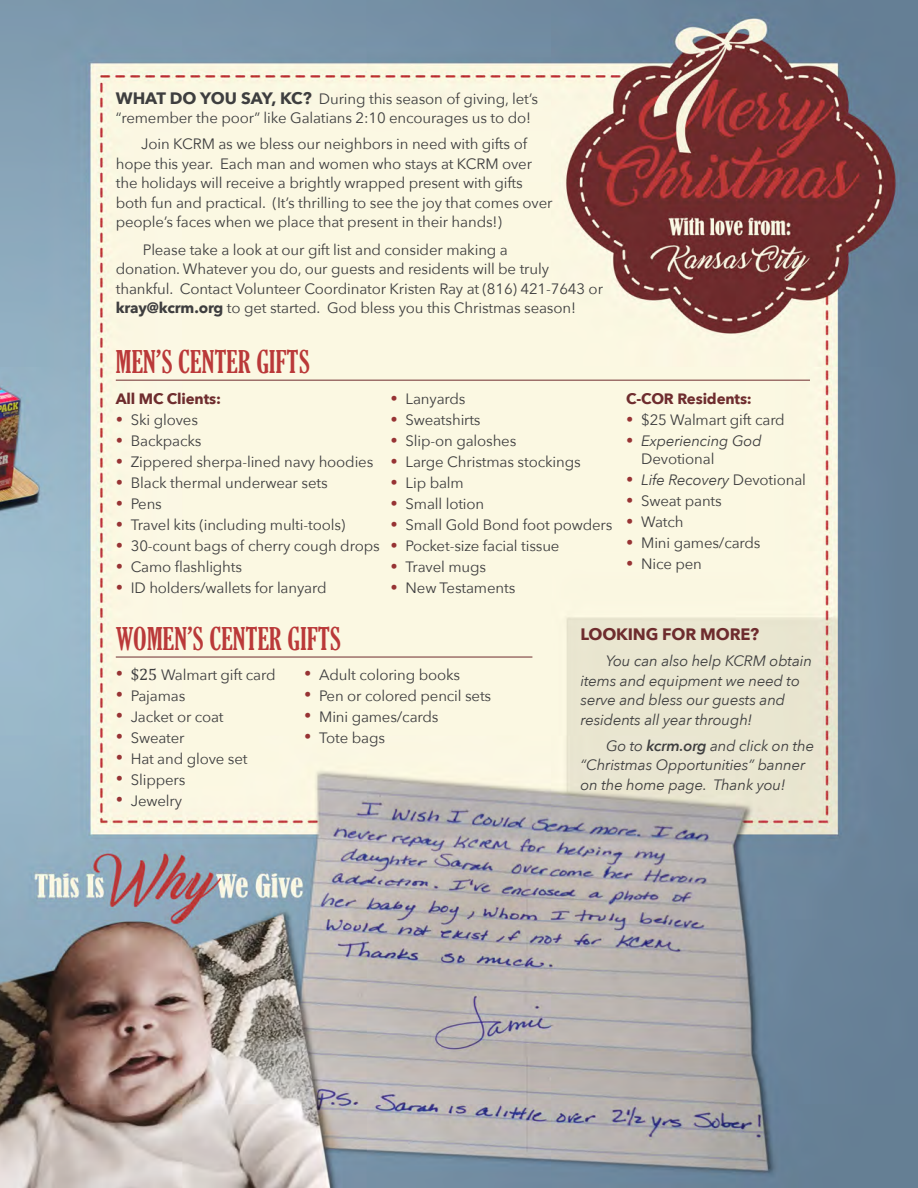
<style>
.page{position:relative;width:918px;height:1188px;background:#fff}
.page>*{position:absolute;margin:0;border:0;box-sizing:border-box;transform-origin:0 0}
.t1{font:extra-condensed 30px "Gloucester";letter-spacing:.01em;color:#ba3939}
.t2{font:700 16.5px "Avenir Next";letter-spacing:-.01em;color:#6e2c2e}
.t3{font:15px/19.5px "Avenir Next";letter-spacing:-.01em;color:#3e3e3f}
.t4{font:italic 15px/19.5px "Avenir Next";letter-spacing:-.01em;color:#3e3e3f}
.t5{font:700 15px "Avenir Next";letter-spacing:-.01em;color:#6e2c2e}
.s1{font-weight:700;font-size:16.5px}
.s2{font-weight:700}
.s3{font-family:"Cambria";font-size:16.5px;color:#973334}
.s4{font-family:"Cambria";font-style:normal;font-size:16.5px;color:#973334}
.s5{font-style:normal}
.s6{font-family:"Cambria";font-size:16.5px}
.s7{font-weight:600}
</style>
<div class="page">
<img style="left:0;top:0;width:918px;height:1188px">
<hr style="left:116px;top:380px;width:694px;height:1px;background:#6e2c2e">
<hr style="left:116px;top:657px;width:416px;height:1px;background:#6e2c2e">
<p class="t3" style="left:116px;top:88px;width:424px"><span class="s1">WHAT DO YOU SAY, KC?</span> During this season of giving, let’s “remember the poor” like Galatians 2:10 encourages us to do!</p>
<p class="t3" style="left:116px;top:134px;width:438px;text-indent:26px">Join KCRM as we bless our neighbors in need with gifts of hope this year. Each man and women who stays at KCRM over the holidays will receive a brightly wrapped present with gifts both fun and practical. (It’s thrilling to see the joy that comes over people’s faces when we place that present in their hands!)</p>
<p class="t3" style="left:116px;top:239px;width:489px;text-indent:27px">Please take a look at our gift list and consider making a<br>donation. Whatever you do, our guests and residents will be truly thankful. Contact Volunteer Coordinator Kristen Ray at (816) 421-7643 or <span class="s2">kray@kcrm.org</span> to get started. God bless you this Christmas season!</p>
<p class="t1" style="left:116px;top:345px;width:195px">MEN’S CENTER GIFTS</p>
<p class="t5" style="left:116px;top:386px;width:107px">All MC Clients:</p>
<p class="t3" style="left:116px;top:410px;width:84px"><span class="s3">•</span> Ski gloves</p>
<p class="t3" style="left:116px;top:431px;width:87px"><span class="s3">•</span> Backpacks</p>
<p class="t3" style="left:116px;top:452px;width:259px"><span class="s3">•</span> Zippered sherpa-lined navy hoodies</p>
<p class="t3" style="left:116px;top:473px;width:213px"><span class="s3">•</span> Black thermal underwear sets</p>
<p class="t3" style="left:116px;top:494px;width:48px"><span class="s3">•</span> Pens</p>
<p class="t3" style="left:116px;top:515px;width:231px"><span class="s3">•</span> Travel kits (including multi-tools)</p>
<p class="t3" style="left:116px;top:536px;width:265px"><span class="s3">•</span> 30-count bags of cherry cough drops</p>
<p class="t3" style="left:116px;top:557px;width:128px"><span class="s3">•</span> Camo flashlights</p>
<p class="t3" style="left:116px;top:578px;width:212px"><span class="s3">•</span> ID holders/wallets for lanyard</p>
<p class="t3" style="left:391px;top:389px;width:76px"><span class="s3">•</span> Lanyards</p>
<p class="t3" style="left:391px;top:410px;width:92px"><span class="s3">•</span> Sweatshirts</p>
<p class="t3" style="left:391px;top:431px;width:127px"><span class="s3">•</span> Slip-on galoshes</p>
<p class="t3" style="left:391px;top:452px;width:192px"><span class="s3">•</span> Large Christmas stockings</p>
<p class="t3" style="left:391px;top:473px;width:75px"><span class="s3">•</span> Lip balm</p>
<p class="t3" style="left:391px;top:494px;width:95px"><span class="s3">•</span> Small lotion</p>
<p class="t3" style="left:391px;top:515px;width:223px"><span class="s3">•</span> Small Gold Bond foot powders</p>
<p class="t3" style="left:391px;top:536px;width:170px"><span class="s3">•</span> Pocket-size facial tissue</p>
<p class="t3" style="left:391px;top:557px;width:97px"><span class="s3">•</span> Travel mugs</p>
<p class="t3" style="left:391px;top:578px;width:126px"><span class="s3">•</span> New Testaments</p>
<p class="t5" style="left:626px;top:386px;width:127px">C-COR Residents:</p>
<p class="t3" style="left:626px;top:410px;width:160px"><span class="s3">•</span> $25 Walmart gift card</p>
<p class="t4" style="left:641px;top:431px;width:122px;line-height:18px;text-indent:-15px"><span class="s4">•</span> Experiencing God<br><span class="s5">Devotional</span></p>
<p class="t4" style="left:626px;top:470px;width:181px"><span class="s4">•</span> Life Recovery <span class="s5">Devotional</span></p>
<p class="t3" style="left:626px;top:491px;width:97px"><span class="s3">•</span> Sweat pants</p>
<p class="t3" style="left:626px;top:512px;width:59px"><span class="s3">•</span> Watch</p>
<p class="t3" style="left:626px;top:533px;width:136px"><span class="s3">•</span> Mini games/cards</p>
<p class="t3" style="left:626px;top:554px;width:77px"><span class="s3">•</span> Nice pen</p>
<p class="t1" style="left:116px;top:621px;width:227px">WOMEN’S CENTER GIFTS</p>
<p class="t3" style="left:116px;top:664px;width:161px"><span class="s3">•</span> <span class="s6">$25</span> Walmart gift card</p>
<p class="t3" style="left:116px;top:685px;width:71px"><span class="s3">•</span> Pajamas</p>
<p class="t3" style="left:116px;top:706px;width:109px"><span class="s3">•</span> Jacket or coat</p>
<p class="t3" style="left:116px;top:727px;width:70px"><span class="s3">•</span> Sweater</p>
<p class="t3" style="left:116px;top:748px;width:133px"><span class="s3">•</span> Hat and glove set</p>
<p class="t3" style="left:116px;top:769px;width:71px"><span class="s3">•</span> Slippers</p>
<p class="t3" style="left:116px;top:790px;width:68px"><span class="s3">•</span> Jewelry</p>
<p class="t3" style="left:304px;top:664px;width:158px"><span class="s3">•</span> Adult coloring books</p>
<p class="t3" style="left:304px;top:685px;width:189px"><span class="s3">•</span> Pen or colored pencil sets</p>
<p class="t3" style="left:304px;top:706px;width:136px"><span class="s3">•</span> Mini games/cards</p>
<p class="t3" style="left:304px;top:727px;width:82px"><span class="s3">•</span> Tote bags</p>
<p class="t2" style="left:580px;top:620px;width:180px">LOOKING FOR MORE?</p>
<p class="t4" style="left:580px;top:651px;width:233px;text-indent:26px">You can also help KCRM obtain items and equipment we need to serve and bless our guests and residents all year through!</p>
<p class="t4" style="left:580px;top:735px;width:235px;text-indent:26px">Go to <span class="s7">kcrm.org</span> and click on the “Christmas Opportunities” banner on the home page. Thank you!</p>
</div>
